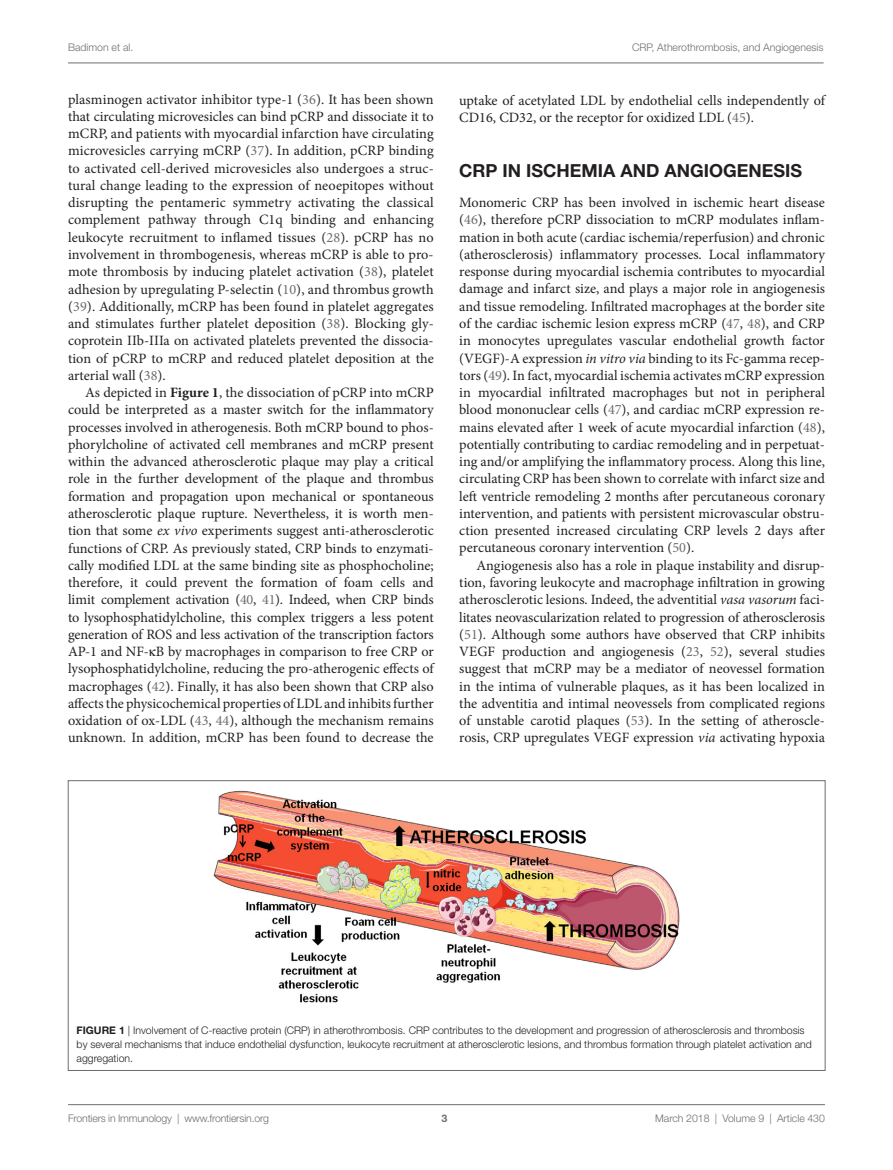
<style>
.page{position:relative;width:893px;height:1170px;background:#fff}
.page>*{position:absolute;margin:0;border:0;box-sizing:border-box;transform-origin:0 0}
.t1{font:700 18px "Helvetica Neue LT Std";color:#231f20}
.t2{font:14.25px/17.2px "Minion Pro";color:#231f20;text-align:justify}
.t3{font:300 10.5px/14.2px "Helvetica Neue LT Std";color:#231f20}
.t4{font:300 10.5px "Helvetica Neue LT Std";color:#6c6d70}
.t5{font:700 10.5px "Helvetica Neue LT Std";color:#6c6d70}
.s1{color:#6c6d70}
.s2{font-weight:700}
.s3{font-style:italic}
.s4{font-family:"STIX General"}
</style>
<div class="page">
<img style="left:213px;top:790px;width:467px;height:213px">
<hr style="left:68px;top:1104px;width:757px;height:1px;background:#6c6d70">
<hr style="left:68px;top:63px;width:755px;height:1px;background:#6c6d70">
<p class="t4" style="left:68px;top:41px;width:67px">Badimon et al.</p>
<p class="t4" style="left:632px;top:41px;width:193px">CRP, Atherothrombosis, and Angiogenesis</p>
<p class="t2" style="left:68px;top:90px;width:367px">plasminogen activator inhibitor type-1 (<span class="s1">36</span>). It has been shown that circulating microvesicles can bind pCRP and dissociate it to mCRP, and patients with myocardial infarction have circulating microvesicles carrying mCRP (<span class="s1">37</span>). In addition, pCRP binding to activated cell-derived microvesicles also undergoes a struc&shy;tural change leading to the expression of neoepitopes without disrupting the pentameric symmetry activating the classical complement pathway through C1q binding and enhancing leukocyte recruitment to inflamed tissues (<span class="s1">28</span>). pCRP has no involvement in thrombogenesis, whereas mCRP is able to pro&shy;mote thrombosis by inducing platelet activation (<span class="s1">38</span>), platelet adhesion by upregulating P-selectin (<span class="s1">10</span>), and thrombus growth (<span class="s1">39</span>). Additionally, mCRP has been found in platelet aggregates and stimulates further platelet deposition (<span class="s1">38</span>). Blocking gly&shy;coprotein IIb-IIIa on activated platelets prevented the dissocia&shy;tion of pCRP to mCRP and reduced platelet deposition at the arterial wall (<span class="s1">38</span>).</p>
<p class="t2" style="left:68px;top:384px;width:367px;text-indent:17px">As depicted in <span class="s2">Figure 1</span>, the dissociation of pCRP into mCRP could be interpreted as a master switch for the inflammatory processes involved in atherogenesis. Both mCRP bound to phos&shy;phorylcholine of activated cell membranes and mCRP present within the advanced atherosclerotic plaque may play a critical role in the further development of the plaque and thrombus formation and propagation upon mechanical or spontaneous atherosclerotic plaque rupture. Nevertheless, it is worth men&shy;tion that some <span class="s3">ex vivo</span> experiments suggest anti-atherosclerotic functions of CRP. As previously stated, CRP binds to enzymati&shy;cally modified LDL at the same binding site as phosphocholine; therefore, it could prevent the formation of foam cells and limit complement activation (<span class="s1">40</span>, <span class="s1">41</span>). Indeed, when CRP binds to lysophosphatidylcholine, this complex triggers a less potent generation of ROS and less activation of the transcription factors AP-1 and NF-<span class="s4">κ</span>B by macrophages in comparison to free CRP or lysophosphatidylcholine, reducing the pro-atherogenic effects of macrophages (<span class="s1">42</span>). Finally, it has also been shown that CRP also affects the physicochemical properties of LDL and inhibits further oxidation of ox-LDL (<span class="s1">43</span>, <span class="s1">44</span>), although the mechanism remains unknown. In addition, mCRP has been found to decrease the</p>
<p class="t2" style="left:459px;top:91px;width:367px">uptake of acetylated LDL by endothelial cells independently of<br>CD16, CD32, or the receptor for oxidized LDL (<span class="s1">45</span>).</p>
<p class="t1" style="left:459px;top:159px;width:278px">CRP IN ISCHEMIA AND ANGIOGENE</p>
<p class="t1" style="left:773px;top:159px;width:30px">SIS</p>
<p class="t2" style="left:459px;top:194px;width:367px">Monomeric CRP has been involved in ischemic heart disease (<span class="s1">46</span>), therefore pCRP dissociation to mCRP modulates inflam&shy;mation in both acute (cardiac ischemia/reperfusion) and chronic (atherosclerosis) inflammatory processes. Local inflammatory response during myocardial ischemia contributes to myocardial damage and infarct size, and plays a major role in angiogenesis and tissue remodeling. Infiltrated macrophages at the border site of the cardiac ischemic lesion express mCRP (<span class="s1">47</span>, <span class="s1">48</span>), and CRP in monocytes upregulates vascular endothelial growth factor (VEGF)-A expression <span class="s3">in vitro via</span> binding to its Fc-gamma recep&shy;tors (<span class="s1">49</span>). In fact, myocardial ischemia activates mCRP expression in myocardial infiltrated macrophages but not in peripheral blood mononuclear cells (<span class="s1">47</span>), and cardiac mCRP expression re&shy;mains elevated after 1 week of acute myocardial infarction (<span class="s1">48</span>), potentially contributing to cardiac remodeling and in perpetuat&shy;ing and/or amplifying the inflammatory process. Along this line, circulating CRP has been shown to correlate with infarct size and left ventricle remodeling 2 months after percutaneous coronary intervention, and patients with persistent microvascular obstru&shy;ction presented increased circulating CRP levels 2 days after percutaneous coronary intervention (<span class="s1">50</span>).</p>
<p class="t2" style="left:459px;top:556px;width:367px;text-indent:17px">Angiogenesis also has a role in plaque instability and disrup&shy;tion, favoring leukocyte and macrophage infiltration in growing atherosclerotic lesions. Indeed, the adventitial <span class="s3">vasa vasorum</span> faci&shy;litates neovascularization related to progression of atherosclerosis (<span class="s1">51</span>). Although some authors have observed that CRP inhibits VEGF production and angiogenesis (<span class="s1">23</span>, <span class="s1">52</span>), several studies suggest that mCRP may be a mediator of neovessel formation in the intima of vulnerable plaques, as it has been localized in the adventitia and intimal neovessels from complicated regions of unstable carotid plaques (<span class="s1">53</span>). In the setting of atheroscle&shy;rosis, CRP upregulates VEGF expression <span class="s3">via</span> activating hypoxia</p>
<p class="t3" style="left:77px;top:1022px;width:737px"><span class="s2">FIGURE 1</span> | Involvement of C-reactive protein (CRP) in atherothrombosis. CRP contributes to the development and progression of atherosclerosis and thrombosis by several mechanisms that induce endothelial dysfunction, leukocyte recruitment at atherosclerotic lesions, and thrombus formation through platelet activation and aggregation.</p>
<p class="t4" style="left:68px;top:1111px;width:203px">Frontiers in Immunology | www.frontiersin.org</p>
<p class="t4" style="left:655px;top:1111px;width:171px">March 2018 | Volume 9 | Article 430</p>
<p class="t5" style="left:441px;top:1111px;width:7px">3</p>
</div>
